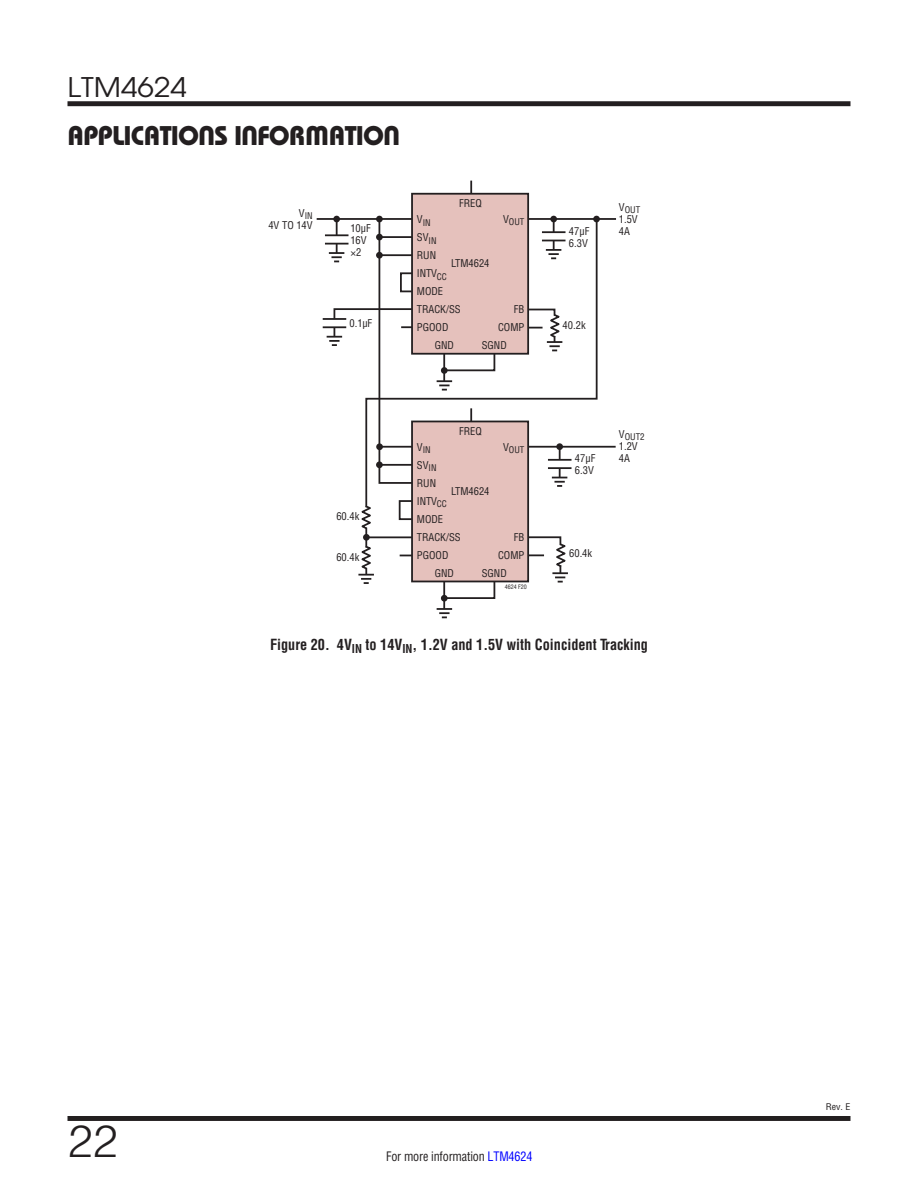
<style>
.page{position:relative;width:918px;height:1188px;background:#fff}
.page>*{position:absolute;margin:0;border:0;box-sizing:border-box;transform-origin:0 0}
.t1{font:300 45px "Linear Helvetica";color:#231f20}
.Section_Heads_non-TO{font:27px "Linear Bauhaus";letter-spacing:-.02em;color:#231f20}
.t2{font:27px "Linear Avant Garde";color:#231f20;scale:1.1 1}
.t3{font:700 15px "Linear Helv Cond";color:#231f20;scale:.95 1}
.t4{font:12.75px "Linear Helv Cond";letter-spacing:-.015em;color:#231f20;scale:.95 1}
.t5{font:10.5px/18px "Linear Helv Cond";color:#231f20}
.t6{font:9px "Linear Helv Cond";color:#231f20}
.t7{font:9px "Linear Helv Cond";color:#231f20;scale:1.1 1}
.t8{font:6px "Linear Helv Cond";color:#231f20}
.s1{color:#00f}
</style>
<div class="page">
<div style="left:68px;top:101px;width:782px;height:5px;background:#231f20"></div>
<div style="left:68px;top:1116px;width:782px;height:5px;background:#231f20"></div>
<svg style="left:364px;top:221px;width:234px;height:336px"></svg>
<hr style="left:317px;top:218px;width:299px;height:2px;background:#231f20">
<div style="left:412px;top:194px;width:116px;height:160px;background:#e5c1bc"></div>
<div style="left:411px;top:193px;width:118px;height:162px;border:2px solid #231f20"></div>
<hr style="left:325px;top:234px;width:24px;height:2px;background:#231f20">
<hr style="left:325px;top:243px;width:24px;height:2px;background:#231f20">
<div style="left:376px;top:216px;width:7px;height:6px;background:#231f20;border-radius:50%"></div>
<div style="left:333px;top:216px;width:7px;height:6px;background:#231f20;border-radius:50%"></div>
<div style="left:550px;top:216px;width:7px;height:6px;background:#231f20;border-radius:50%"></div>
<div style="left:593px;top:216px;width:7px;height:6px;background:#231f20;border-radius:50%"></div>
<hr style="left:548px;top:459px;width:24px;height:2px;background:#231f20">
<hr style="left:548px;top:467px;width:24px;height:2px;background:#231f20">
<svg style="left:361px;top:504px;width:13px;height:27px"></svg>
<svg style="left:470px;top:181px;width:2px;height:13px"></svg>
<hr style="left:323px;top:318px;width:23px;height:2px;background:#231f20">
<hr style="left:323px;top:326px;width:23px;height:2px;background:#231f20">
<hr style="left:366px;top:536px;width:103px;height:2px;background:#231f20">
<hr style="left:382px;top:446px;width:234px;height:2px;background:#231f20">
<div style="left:399px;top:500px;width:17px;height:20px;border:2px solid #231f20"></div>
<div style="left:412px;top:421px;width:116px;height:160px;background:#e5c1bc"></div>
<div style="left:411px;top:421px;width:118px;height:161px;border:2px solid #231f20"></div>
<div style="left:363px;top:534px;width:7px;height:7px;background:#231f20;border-radius:50%"></div>
<hr style="left:443px;top:581px;width:2px;height:35px;background:#231f20">
<svg style="left:443px;top:580px;width:53px;height:20px"></svg>
<svg style="left:437px;top:608px;width:15px;height:10px"></svg>
<svg style="left:358px;top:544px;width:16px;height:40px"></svg>
<svg style="left:509px;top:535px;width:60px;height:48px"></svg>
<svg style="left:327px;top:217px;width:240px;height:270px"></svg>
<h2 class="t2" style="left:68px;top:70px;width:110px">LTM4624</h2>
<p class="Section_Heads_non-TO" style="left:68px;top:119px;width:334px">APPLICATIONS INFORMATION</p>
<p class="t6" style="left:299px;top:210px;width:15px"><sup>V</sup>IN</p>
<p class="t5" style="left:268px;top:216px;width:46px">4V TO 14V</p>
<p class="t5" style="left:459px;top:194px;width:24px">FREQ</p>
<p class="t6" style="left:503px;top:216px;width:23px"><sup>V</sup>OUT</p>
<p class="t6" style="left:417px;top:217px;width:15px"><sup>V</sup>IN</p>
<p class="t5" style="left:417px;top:228px;width:45px">SV<sub>IN<br></sub>RUN<br>INTV<sub>CC<br></sub>MODE<br>TRACK/SS<br>PGOOD</p>
<p class="t5" style="left:350px;top:222px;width:22px;line-height:12px;text-align:center">10µF<br>16V<br>2</p>
<p class="t5" style="left:569px;top:225px;width:22px;line-height:12px">47µF<br>6.3V</p>
<p class="t5" style="left:451px;top:255px;width:40px">LTM4624</p>
<p class="t5" style="left:498px;top:301px;width:28px;text-align:right">FB<br>COMP</p>
<p class="t5" style="left:350px;top:314px;width:24px">0.1µF</p>
<p class="t5" style="left:563px;top:316px;width:25px">40.2k</p>
<p class="t5" style="left:435px;top:336px;width:21px">GND</p>
<p class="t5" style="left:482px;top:336px;width:27px">SGND</p>
<p class="t6" style="left:619px;top:204px;width:23px"><sup>V</sup>OUT</p>
<p class="t5" style="left:619px;top:213px;width:20px;line-height:12px">1.5V<br>4A</p>
<p class="t5" style="left:336px;top:507px;width:25px">60.4k</p>
<p class="t5" style="left:336px;top:548px;width:25px">60.4k</p>
<p class="t5" style="left:459px;top:422px;width:24px">FREQ</p>
<p class="t6" style="left:417px;top:444px;width:15px"><sup>V</sup>IN</p>
<p class="t5" style="left:417px;top:456px;width:45px">SV<sub>IN<br></sub>RUN<br>INTV<sub>CC<br></sub>MODE<br>TRACK/SS<br>PGOOD</p>
<p class="t5" style="left:451px;top:482px;width:40px">LTM4624</p>
<p class="t6" style="left:503px;top:444px;width:23px"><sup>V</sup>OUT</p>
<p class="t5" style="left:498px;top:528px;width:28px;text-align:right">FB<br>COMP</p>
<p class="t5" style="left:435px;top:564px;width:21px">GND</p>
<p class="t5" style="left:482px;top:564px;width:27px">SGND</p>
<p class="t8" style="left:505px;top:583px;width:24px">4624 F20</p>
<p class="t5" style="left:575px;top:452px;width:22px;line-height:12px">47µF<br>6.3V</p>
<p class="t6" style="left:619px;top:431px;width:27px"><sup>V</sup>OUT2</p>
<p class="t5" style="left:619px;top:440px;width:20px;line-height:12px">1.2V<br>4A</p>
<p class="t5" style="left:569px;top:544px;width:25px">60.4k</p>
<p class="t3" style="left:270px;top:635px;width:399px">Figure 20. 4V<sub>IN</sub> to 14V<sub>IN</sub>, 1.2V and 1.5V with Coincident Tracking</p>
<h1 class="t1" style="left:68px;top:1113px;width:52px">22</h1>
<p class="t4" style="left:386px;top:1148px;width:155px">For more information <span class="s1">LTM4624</span></p>
<p class="t7" style="left:826px;top:1102px;width:24px">Rev. E</p>
</div>
